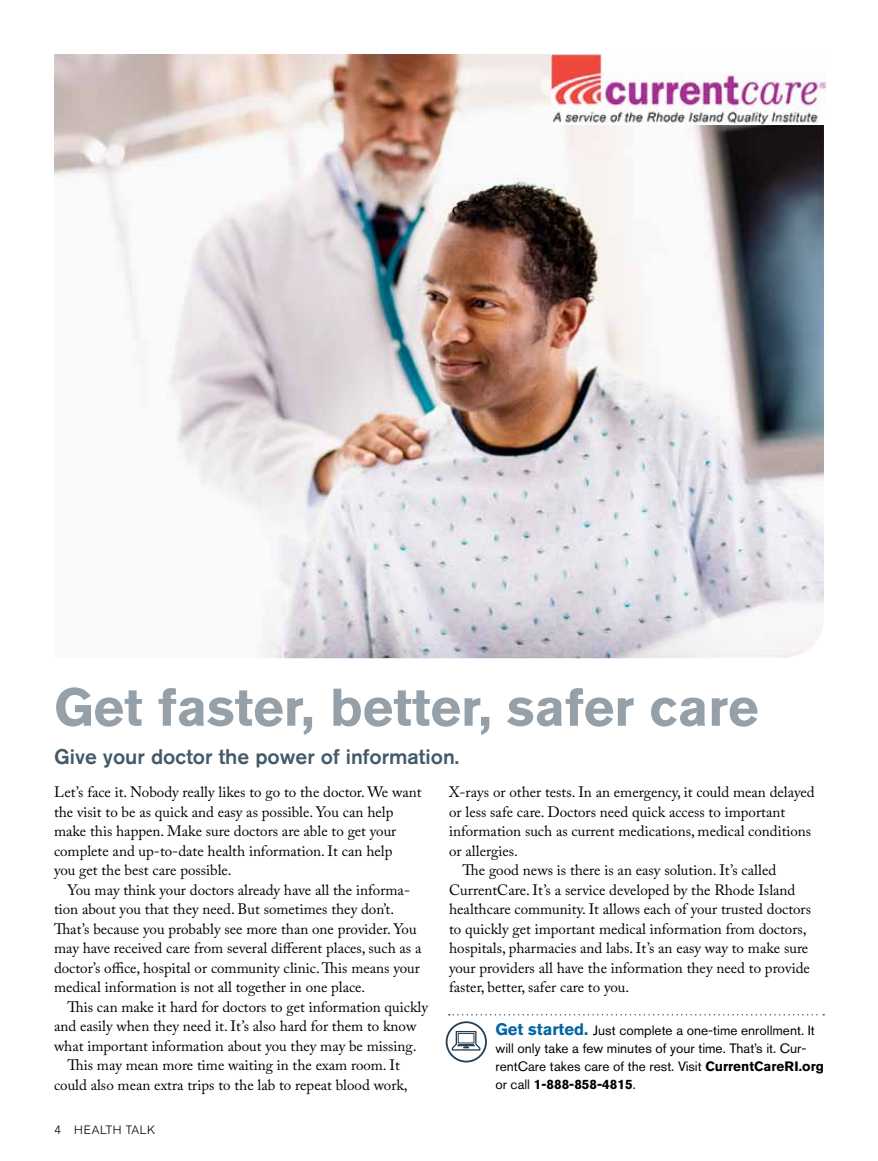
<style>
.page{position:relative;width:878px;height:1161px;background:#fff}
.page>*{position:absolute;margin:0;border:0;box-sizing:border-box;transform-origin:0 0}
.t1{font:700 52.5px "Akzidenz Grotesk BE";color:#95a0a9}
.t2{font:500 21px "Akzidenz Grotesk BE";color:#425a69}
.t3{font:15px/19.5px "Adobe Caslon Pro";color:#000}
.t4{font:13.5px/18px "Akzidenz Grotesk BE";color:#000}
.t5{font:300 12px "Akzidenz Grotesk BE";letter-spacing:.05em;color:#000}
.s1{font-weight:700;font-size:16.5px;color:#0065a4}
.s2{font-weight:700}
</style>
<div class="page">
<img style="left:54px;top:54px;width:770px;height:604px">
<svg style="left:445px;top:1014px;width:379px;height:49px"></svg>
<img style="left:551px;top:54px;width:274px;height:71px">
<h1 class="t1" style="left:54px;top:677px;width:706px">Get faster, better, safer care</h1>
<h2 class="t2" style="left:54px;top:744px;width:406px">Give your doctor the power of information.</h2>
<p class="t3" style="left:54px;top:782px;width:369px">Let’s face it. Nobody really likes to go to the doctor. We want the visit to be as quick and easy as possible. You can help make this happen. Make sure doctors are able to get your complete and up-to-date health information. It can help<br>you get the best care possible.</p>
<p class="t3" style="left:54px;top:880px;width:369px;text-indent:14px">You may think your doctors already have all the informa&shy;tion about you that they need. But sometimes they don’t.<br>That’s because you probably see more than one provider. You may have received care from several different places, such as a doctor’s office, hospital or community clinic. This means your medical information is not all together in one place.</p>
<p class="t3" style="left:68px;top:997px;width:362px">This can make it hard for doctors to get information quickly</p>
<p class="t3" style="left:54px;top:1016px;width:364px">and easily when they need it. It’s also hard for them to know</p>
<p class="t3" style="left:54px;top:1036px;width:364px">what important information about you they may be missing.</p>
<p class="t3" style="left:68px;top:1055px;width:334px">This may mean more time waiting in the exam room. It</p>
<p class="t3" style="left:54px;top:1075px;width:355px">could also mean extra trips to the lab to repeat blood work,</p>
<p class="t3" style="left:449px;top:782px;width:367px">X-rays or other tests. In an emergency, it could mean delayed</p>
<p class="t3" style="left:449px;top:802px;width:337px">or less safe care. Doctors need quick access to important</p>
<p class="t3" style="left:449px;top:821px;width:363px">information such as current medications, medical conditions</p>
<p class="t3" style="left:449px;top:841px;width:70px">or allergies.</p>
<p class="t3" style="left:462px;top:860px;width:315px">The good news is there is an easy solution. It’s called</p>
<p class="t3" style="left:449px;top:880px;width:348px">CurrentCare. It’s a service developed by the Rhode Island</p>
<p class="t3" style="left:449px;top:899px;width:363px">healthcare community. It allows each of your trusted doctors</p>
<p class="t3" style="left:449px;top:919px;width:359px">to quickly get important medical information from doctors,</p>
<p class="t3" style="left:449px;top:938px;width:361px">hospitals, pharmacies and labs. It’s an easy way to make sure</p>
<p class="t3" style="left:449px;top:958px;width:362px">your providers all have the information they need to provide</p>
<p class="t3" style="left:449px;top:977px;width:182px">faster, better, safer care to you.</p>
<p class="t4" style="left:495px;top:1021px;width:330px"><span class="s1">Get started.</span> Just complete a one-time enrollment. It will only take a few minutes of your time. That’s it. Cur&shy;rentCare takes care of the rest. Visit <span class="s2">CurrentCareRI.org </span>or call <span class="s2">1-888-858-4815</span>.</p>
<p class="t5" style="left:54px;top:1123px;width:103px">4 HEALTH TALK</p>
</div>
